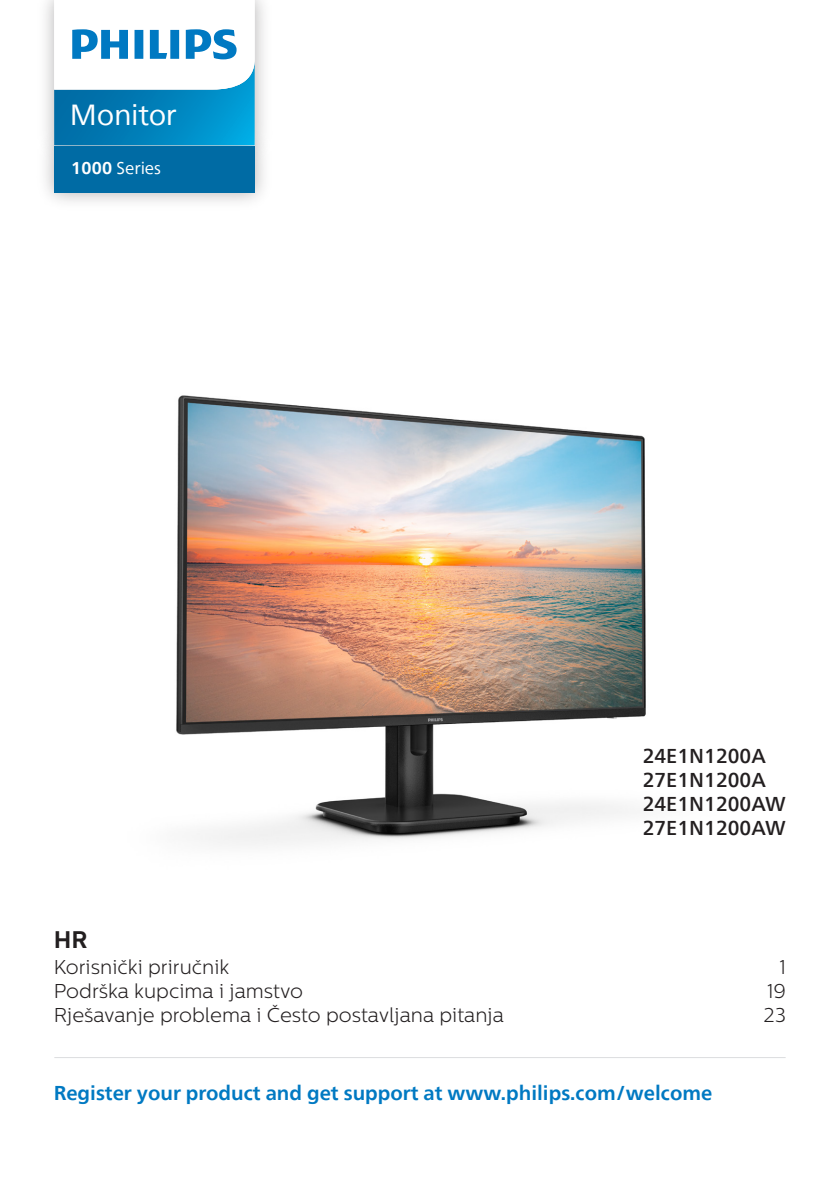
<style>
.page{position:relative;width:840px;height:1191px;background:#fff}
.page>*{position:absolute;margin:0;border:0;box-sizing:border-box;transform-origin:0 0}
.t1{font:29px "Neue Frutiger World";letter-spacing:-.01em;color:#fff}
.t2{font:700 24px "Centrale Sans";color:#231f20}
.t3{font:300 20px "Centrale Sans";color:#231f20}
.t4{font:700 20px "Neue Frutiger World";color:#0079c2}
.t5{font:500 20px "Neue Frutiger World";color:#231f20}
.t6{font:17px "Neue Frutiger World";letter-spacing:-.005em;color:#fff}
.s1{font-weight:700}
</style>
<div class="page">
<hr style="left:54px;top:1057px;width:731px;height:1px;background:#dcdddf">
<img style="left:45px;top:0;width:219px;height:121px">
<svg style="left:54px;top:0;width:200px;height:121px"></svg>
<img style="left:45px;top:121px;width:219px;height:81px">
<div style="left:54px;top:145px;width:200px;height:48px;background:#006ba4"></div>
<img style="left:176px;top:395px;width:470px;height:450px">
<p class="t1" style="left:70px;top:92px;width:108px">Monitor</p>
<p class="t6" style="left:71px;top:154px;width:91px"><span class="s1">1000</span> Series</p>
<p class="t5" style="left:642px;top:739px;width:125px">24E1N1200A</p>
<p class="t5" style="left:642px;top:763px;width:125px">27E1N1200A</p>
<p class="t5" style="left:642px;top:787px;width:145px">24E1N1200AW</p>
<p class="t5" style="left:642px;top:811px;width:145px">27E1N1200AW</p>
<p class="t2" style="left:54px;top:925px;width:35px">HR</p>
<p class="t3" style="left:54px;top:955px;width:177px">Korisnički priručnik</p>
<p class="t3" style="left:779px;top:955px;width:8px">1</p>
<p class="t3" style="left:54px;top:979px;width:250px">Podrška kupcima i jamstvo</p>
<p class="t3" style="left:766px;top:979px;width:20px">19</p>
<p class="t3" style="left:54px;top:1003px;width:451px">Rješavanje problema i Često postavljana pitanja</p>
<p class="t3" style="left:763px;top:1003px;width:24px">23</p>
<p class="t4" style="left:54px;top:1075px;width:659px">Register your product and get support at www.philips.com/welcome</p>
</div>
